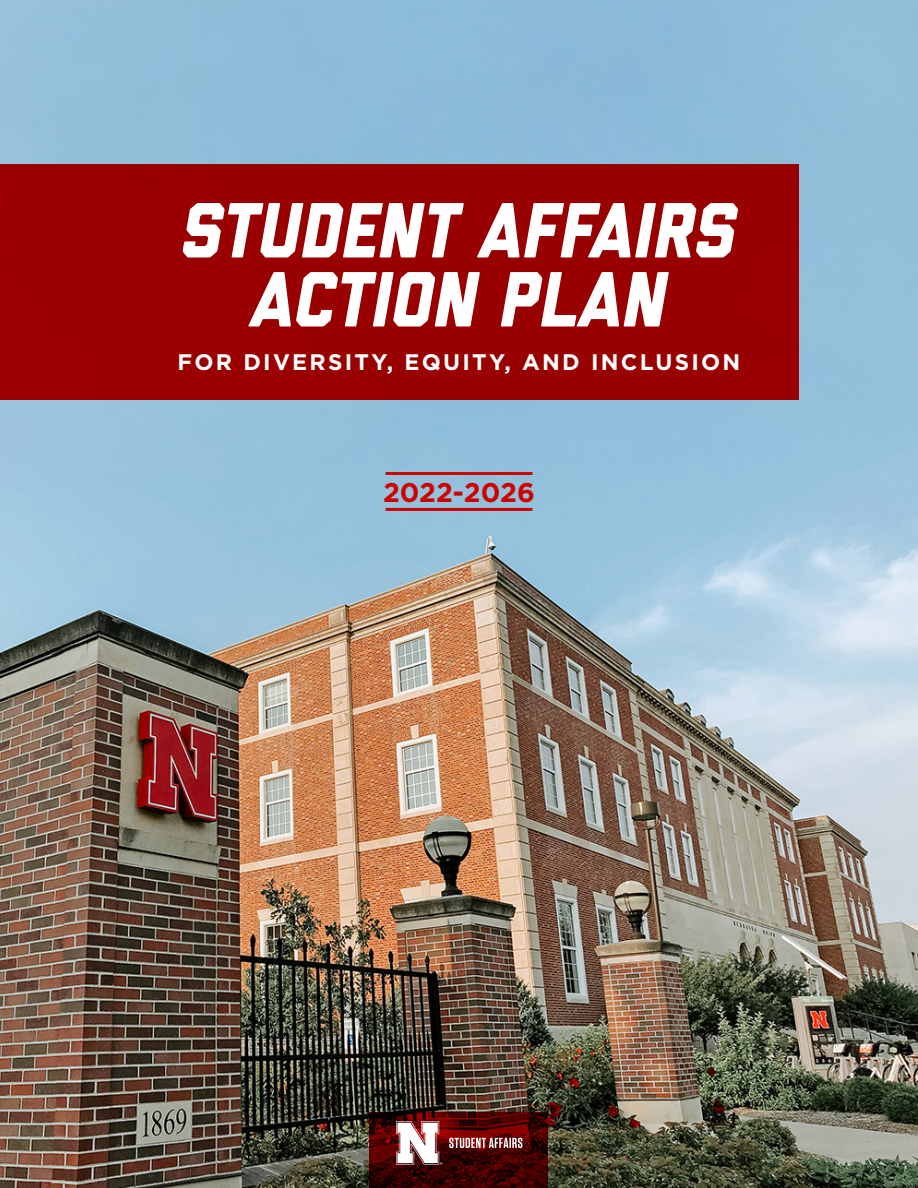
<style>
.page{position:relative;width:918px;height:1188px;background:#fff}
.page>*{position:absolute;margin:0;border:0;box-sizing:border-box;transform-origin:0 0}
.Page_Number{font:italic 800 78px "Liberator";color:#fff}
.Page_Number-2{font:700 27px "Gotham";color:#d00000}
.Page_Number-3{font:700 22.5px "Gotham";letter-spacing:.1em;color:#fff}
</style>
<div class="page">
<img style="left:0;top:0;width:918px;height:1188px">
<hr style="left:386px;top:472px;width:146px;height:3px;background:#d00000">
<hr style="left:386px;top:508px;width:146px;height:3px;background:#d00000">
<div style="left:0;top:165px;width:798px;height:235px;background:#900"></div>
<svg style="left:370px;top:1112px;width:178px;height:76px;background:#430000"></svg>
<svg style="left:449px;top:1138px;width:73px;height:10px"></svg>
<svg style="left:396px;top:1121px;width:46px;height:44px"></svg>
<p class="Page_Number" style="left:181px;top:188px;width:557px">STUDENT AFFAIRS</p>
<p class="Page_Number" style="left:251px;top:257px;width:417px">ACTION PLAN</p>
<p class="Page_Number-3" style="left:178px;top:347px;width:564px">FOR DIVERSITY, EQUITY, AND INCLUSION</p>
<p class="Page_Number-2" style="left:383px;top:475px;width:153px">2022-2026</p>
</div>
